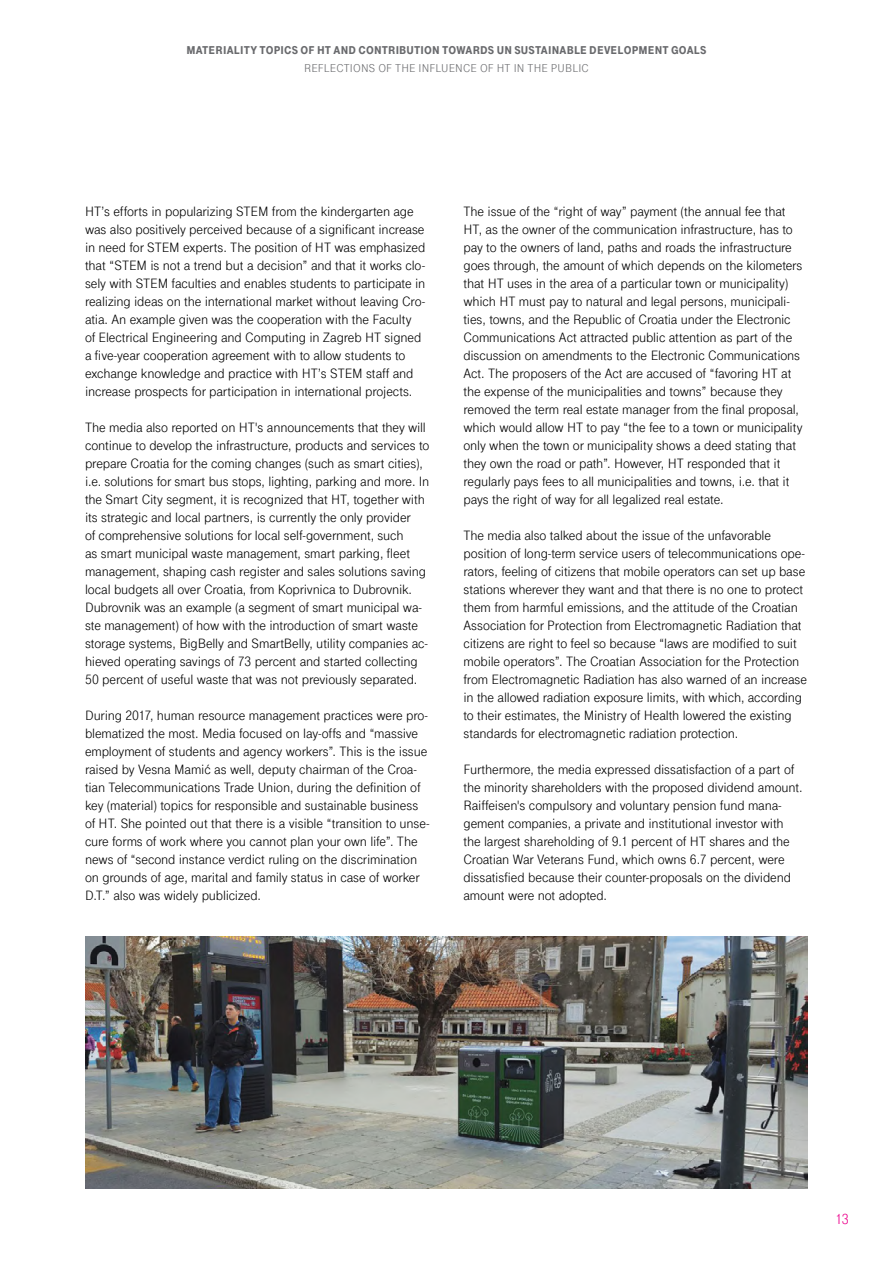
<style>
.page{position:relative;width:893px;height:1263px;background:#fff}
.page>*{position:absolute;margin:0;border:0;box-sizing:border-box;transform-origin:0 0}
.t1{font:15px "Tele Grotesk Nor Regular";color:#ec008c}
.t2{font:14.25px/18px "Tele Grotesk Next";letter-spacing:-.01em;color:#000}
.t3{font:900 12px "Tele Grotesk Next";letter-spacing:.015em;color:#696a6d}
.t4{font:12px "Tele Grotesk Next";letter-spacing:.015em;color:#696a6d}
</style>
<div class="page">
<img style="left:85px;top:936px;width:723px;height:252px">
<p class="t3" style="left:186px;top:43px;width:522px">MATERIALITY TOPICS OF HT AND CONTRIBUTION TOWARDS UN SUSTAINABLE DEVELOPMENT GOALS</p>
<p class="t4" style="left:304px;top:61px;width:286px">REFLECTIONS OF THE INFLUENCE OF HT IN THE PUBLIC</p>
<p class="t2" style="left:85px;top:203px;width:342px">HT’s efforts in popularizing STEM from the kindergarten age was also positively perceived because of a significant increase in need for STEM experts. The position of HT was emphasized that “STEM is not a trend but a decision” and that it works clo&shy;sely with STEM faculties and enables students to participate in realizing ideas on the international market without leaving Cro&shy;atia. An example given was the cooperation with the Faculty<br>of Electrical Engineering and Computing in Zagreb HT signed a five-year cooperation agreement with to allow students to exchange knowledge and practice with HT’s STEM staff and increase prospects for participation in international projects.</p>
<p class="t2" style="left:85px;top:418px;width:346px">The media also reported on HT's announcements that they will continue to develop the infrastructure, products and services to prepare Croatia for the coming changes (such as smart cities), i.e. solutions for smart bus stops, lighting, parking and more. In the Smart City segment, it is recognized that HT, together with its strategic and local partners, is currently the only provider<br>of comprehensive solutions for local self-government, such<br>as smart municipal waste management, smart parking, fleet management, shaping cash register and sales solutions saving local budgets all over Croatia, from Koprivnica to Dubrovnik.<br>Dubrovnik was an example (a segment of smart municipal wa&shy;ste management) of how with the introduction of smart waste storage systems, BigBelly and SmartBelly, utility companies ac&shy;hieved operating savings of 73 percent and started collecting 50 percent of useful waste that was not previously separated.</p>
<p class="t2" style="left:85px;top:706px;width:346px">During 2017, human resource management practices were pro&shy;blematized the most. Media focused on lay-offs and “massive employment of students and agency workers”. This is the issue raised by Vesna Mamić as well, deputy chairman of the Croa&shy;tian Telecommunications Trade Union, during the definition of key (material) topics for responsible and sustainable business of HT. She pointed out that there is a visible “transition to unse&shy;cure forms of work where you cannot plan your own life”. The news of “second instance verdict ruling on the discrimination on grounds of age, marital and family status in case of worker D.T.” also was widely publicized.</p>
<p class="t2" style="left:463px;top:202px;width:341px">The issue of the “right of way” payment (the annual fee that HT, as the owner of the communication infrastructure, has to pay to the owners of land, paths and roads the infrastructure goes through, the amount of which depends on the kilometers that HT uses in the area of a particular town or municipality) which HT must pay to natural and legal persons, municipali&shy;ties, towns, and the Republic of Croatia under the Electronic Communications Act attracted public attention as part of the discussion on amendments to the Electronic Communications Act. The proposers of the Act are accused of “favoring HT at the expense of the municipalities and towns” because they removed the term real estate manager from the final proposal, which would allow HT to pay “the fee to a town or municipality only when the town or municipality shows a deed stating that they own the road or path”. However, HT responded that it regularly pays fees to all municipalities and towns, i.e. that it pays the right of way for all legalized real estate.</p>
<p class="t2" style="left:463px;top:526px;width:345px">The media also talked about the issue of the unfavorable position of long-term service users of telecommunications ope&shy;rators, feeling of citizens that mobile operators can set up base stations wherever they want and that there is no one to protect them from harmful emissions, and the attitude of the Croatian Association for Protection from Electromagnetic Radiation that citizens are right to feel so because “laws are modified to suit mobile operators”. The Croatian Association for the Protection from Electromagnetic Radiation has also warned of an increase in the allowed radiation exposure limits, with which, according to their estimates, the Ministry of Health lowered the existing standards for electromagnetic radiation protection.</p>
<p class="t2" style="left:463px;top:760px;width:341px">Furthermore, the media expressed dissatisfaction of a part of the minority shareholders with the proposed dividend amount.<br>Raiffeisen's compulsory and voluntary pension fund mana&shy;gement companies, a private and institutional investor with the largest shareholding of 9.1 percent of HT shares and the Croatian War Veterans Fund, which owns 6.7 percent, were dissatisfied because their counter-proposals on the dividend amount were not adopted.</p>
<p class="t1" style="left:835px;top:1211px;width:15px">13</p>
</div>
